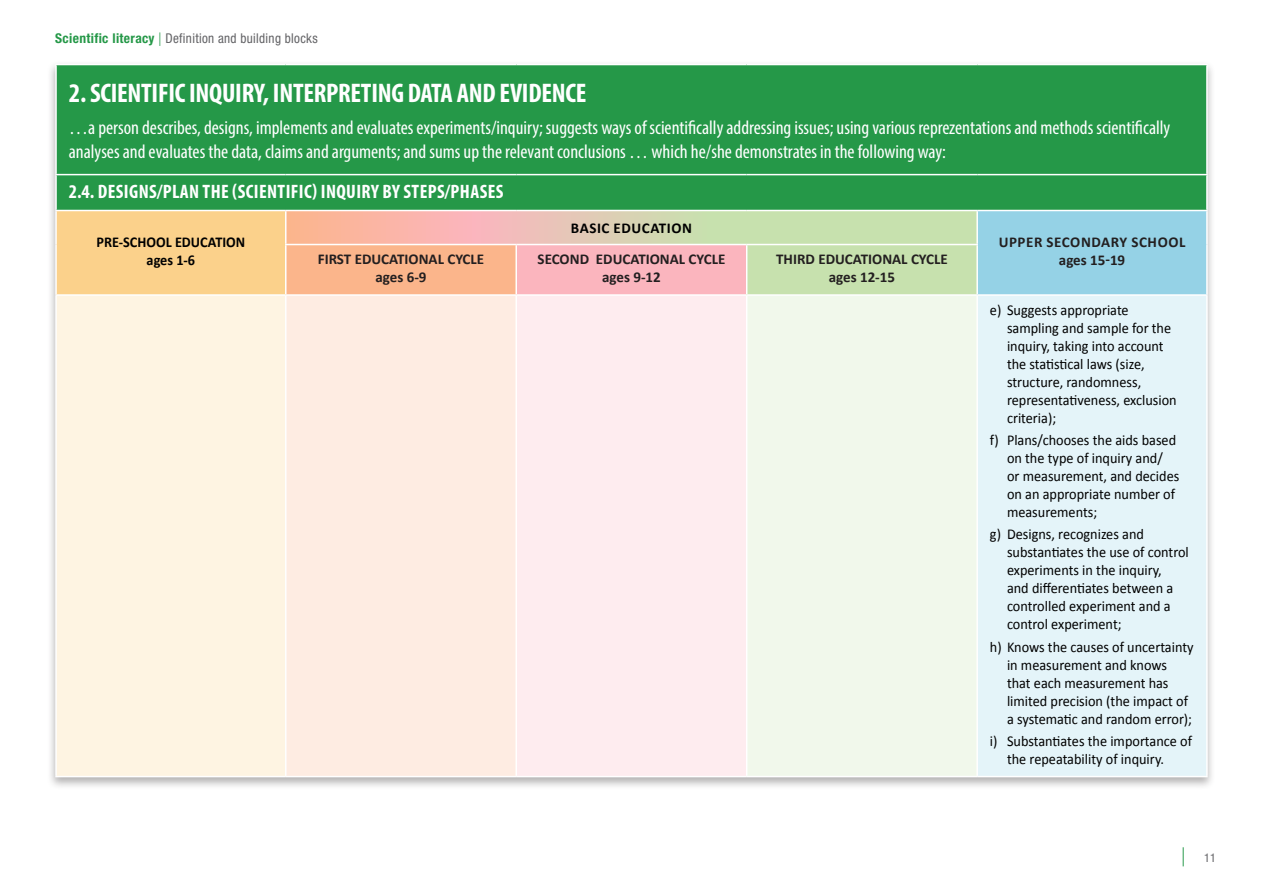
<style>
.page{position:relative;width:1263px;height:893px;background:#fff}
.page>*{position:absolute;margin:0;border:0;box-sizing:border-box;transform-origin:0 0}
.t1{font:700 condensed 27px "Myriad Pro";letter-spacing:-.01em;color:#fff}
.t2{font:italic condensed 25.65px "Helvetica Neue 57";color:#259848;scale:.56 1}
.t3{font:condensed 19.5px/23.4px "Myriad Pro";color:#fff}
.t4{font:700 condensed 19.5px "Myriad Pro";letter-spacing:.02em;color:#fff}
.t5{font:15px/18px "Calibri";color:#000;scale:.95 1}
.t6{font:700 15px/18px "Calibri";color:#231f20;text-align:center}
.t7{font:700 15px/18px "Calibri";color:#000;text-align:center;scale:.95 1}
.t8{font:700 15px "Calibri";letter-spacing:.04em;color:#231f20}
.t9{font:700 15px "Calibri";letter-spacing:.04em;color:#000}
.t10{font:condensed 13.5px "Helvetica Neue LT Pro";letter-spacing:.025em;color:#636366}
.t11{font:italic condensed 12px "Helvetica Neue 57";color:#636366}
.s1{font-weight:700;color:#259848}
.s2{font-family:"Helvetica Neue";font-weight:300;font-stretch:normal;color:#259848}
</style>
<div class="page">
<div style="left:47px;top:60px;width:1169px;height:730px;background:#231f20;opacity:.35"></div>
<div style="left:56px;top:65px;width:1151px;height:110px;background:#259848"></div>
<div style="left:56px;top:175px;width:1151px;height:35px;background:#259848"></div>
<div style="left:56px;top:210px;width:230px;height:85px;background:#fbd18b"></div>
<svg style="left:286px;top:211px;width:690px;height:33px;background:#deceaf"></svg>
<div style="left:977px;top:210px;width:230px;height:85px;background:#95d2e6"></div>
<div style="left:286px;top:244px;width:230px;height:51px;background:#fbb58b"></div>
<div style="left:516px;top:244px;width:231px;height:51px;background:#fbb5be"></div>
<div style="left:747px;top:244px;width:230px;height:51px;background:#c7e1ae"></div>
<div style="left:56px;top:295px;width:230px;height:482px;background:#fef4e2"></div>
<div style="left:286px;top:295px;width:230px;height:482px;background:#feece2"></div>
<div style="left:516px;top:295px;width:231px;height:482px;background:#feecef"></div>
<div style="left:747px;top:295px;width:230px;height:482px;background:#f1f8eb"></div>
<div style="left:977px;top:295px;width:230px;height:482px;background:#e4f4f9"></div>
<hr style="left:55px;top:64px;width:231px;height:1px;background:#fff">
<hr style="left:286px;top:64px;width:230px;height:1px;background:#fff">
<hr style="left:516px;top:64px;width:231px;height:1px;background:#fff">
<hr style="left:747px;top:64px;width:230px;height:1px;background:#fff">
<hr style="left:977px;top:64px;width:231px;height:1px;background:#fff">
<hr style="left:1206px;top:65px;width:2px;height:109px;background:#fff">
<hr style="left:1206px;top:175px;width:2px;height:35px;background:#fff">
<hr style="left:55px;top:65px;width:2px;height:109px;background:#fff">
<hr style="left:285px;top:296px;width:1px;height:480px;background:#fff">
<hr style="left:515px;top:296px;width:2px;height:480px;background:#fff">
<hr style="left:55px;top:210px;width:231px;height:1px;background:#fff">
<hr style="left:55px;top:211px;width:2px;height:33px;background:#fff">
<hr style="left:55px;top:244px;width:2px;height:50px;background:#fff">
<hr style="left:286px;top:210px;width:230px;height:1px;background:#fff">
<hr style="left:285px;top:211px;width:1px;height:33px;background:#fff">
<hr style="left:516px;top:210px;width:231px;height:1px;background:#fff">
<hr style="left:747px;top:210px;width:230px;height:1px;background:#fff">
<hr style="left:977px;top:210px;width:231px;height:1px;background:#fff">
<hr style="left:976px;top:211px;width:2px;height:33px;background:#fff">
<hr style="left:1206px;top:211px;width:2px;height:33px;background:#fff">
<hr style="left:1206px;top:244px;width:2px;height:50px;background:#fff">
<hr style="left:285px;top:244px;width:231px;height:1px;background:#fff">
<hr style="left:285px;top:245px;width:1px;height:49px;background:#fff">
<hr style="left:516px;top:244px;width:231px;height:1px;background:#fff">
<hr style="left:515px;top:245px;width:2px;height:49px;background:#fff">
<hr style="left:747px;top:244px;width:231px;height:1px;background:#fff">
<hr style="left:746px;top:245px;width:1px;height:49px;background:#fff">
<hr style="left:976px;top:245px;width:2px;height:49px;background:#fff">
<hr style="left:55px;top:294px;width:231px;height:2px;background:#fff">
<hr style="left:286px;top:294px;width:230px;height:2px;background:#fff">
<hr style="left:516px;top:294px;width:231px;height:2px;background:#fff">
<hr style="left:747px;top:294px;width:230px;height:2px;background:#fff">
<hr style="left:977px;top:294px;width:231px;height:2px;background:#fff">
<hr style="left:746px;top:296px;width:1px;height:480px;background:#fff">
<hr style="left:976px;top:296px;width:2px;height:480px;background:#fff">
<hr style="left:55px;top:174px;width:231px;height:1px;background:#fff">
<hr style="left:55px;top:175px;width:2px;height:35px;background:#fff">
<hr style="left:286px;top:174px;width:230px;height:1px;background:#fff">
<hr style="left:516px;top:174px;width:231px;height:1px;background:#fff">
<hr style="left:747px;top:174px;width:230px;height:1px;background:#fff">
<hr style="left:977px;top:174px;width:231px;height:1px;background:#fff">
<hr style="left:55px;top:776px;width:231px;height:1px;background:#fff">
<hr style="left:286px;top:776px;width:230px;height:1px;background:#fff">
<hr style="left:516px;top:776px;width:231px;height:1px;background:#fff">
<hr style="left:747px;top:776px;width:230px;height:1px;background:#fff">
<hr style="left:977px;top:776px;width:231px;height:1px;background:#fff">
<hr style="left:55px;top:296px;width:2px;height:480px;background:#fff">
<hr style="left:1206px;top:296px;width:2px;height:480px;background:#fff">
<p class="t10" style="left:55px;top:30px;width:264px"><span class="s1">Scientific literacy</span> <span class="s2">|</span> Definition and building blocks</p>
<h1 class="t1" style="left:69px;top:76px;width:519px">2. SCIENTIFIC INQUIRY, INTERPRETING DATA AND EVIDENCE</h1>
<p class="t3" style="left:69px;top:116px;width:1103px">…a person describes, designs, implements and evaluates experiments/inquiry; suggests ways of scientifically addressing issues; using various reprezentations and methods scientifically analyses and evaluates the data, claims and arguments; and sums up the relevant conclusions … which he/she demonstrates in the following way:</p>
<h3 class="t4" style="left:69px;top:179px;width:436px">2.4. DESIGNS/PLAN THE (SCIENTIFIC) INQUIRY BY STEPS/PHASES</h3>
<p class="t7" style="left:97px;top:233px;width:158px">PRE-SCHOOL EDUCATION ages 1-6</p>
<p class="t9" style="left:571px;top:219px;width:123px">BASIC EDUCATION</p>
<p class="t8" style="left:999px;top:233px;width:188px">UPPER SECONDARY SCHOOL</p>
<p class="t6" style="left:318px;top:250px;width:168px">FIRST EDUCATIONAL CYCLE</p>
<p class="t6" style="left:1059px;top:251px;width:68px">ages 15-19</p>
<p class="t6" style="left:375px;top:268px;width:53px">ages 6-9</p>
<p class="t6" style="left:538px;top:250px;width:189px">SECOND EDUCATIONAL CYCLE ages 9-12</p>
<p class="t6" style="left:776px;top:250px;width:173px">THIRD EDUCATIONAL CYCLE ages 12-15</p>
<p class="t5" style="left:1007px;top:301px;width:180px;text-indent:-17px">e) Suggests appropriate sampling and sample for the inquiry, taking into account the statistical laws (size, structure, randomness, representativeness, exclusion criteria);</p>
<p class="t5" style="left:1007px;top:431px;width:183px;text-indent:-17px">f) Plans/chooses the aids based on the type of inquiry and/<br>or measurement, and decides on an appropriate number of measurements;</p>
<p class="t5" style="left:1007px;top:525px;width:193px;text-indent:-17px">g) Designs, recognizes and substantiates the use of control experiments in the inquiry,<br>and differentiates between a controlled experiment and a control experiment;</p>
<p class="t5" style="left:1007px;top:638px;width:198px;text-indent:-17px">h) Knows the causes of uncertainty in measurement and knows that each measurement has limited precision (the impact of a systematic and random error);</p>
<p class="t5" style="left:1007px;top:732px;width:196px;text-indent:-17px">i) Substantiates the importance of the repeatability of inquiry.</p>
<h2 class="t2" style="left:1182px;top:842px;width:7px">|</h2>
<p class="t11" style="left:1204px;top:850px;width:13px">11</p>
</div>
